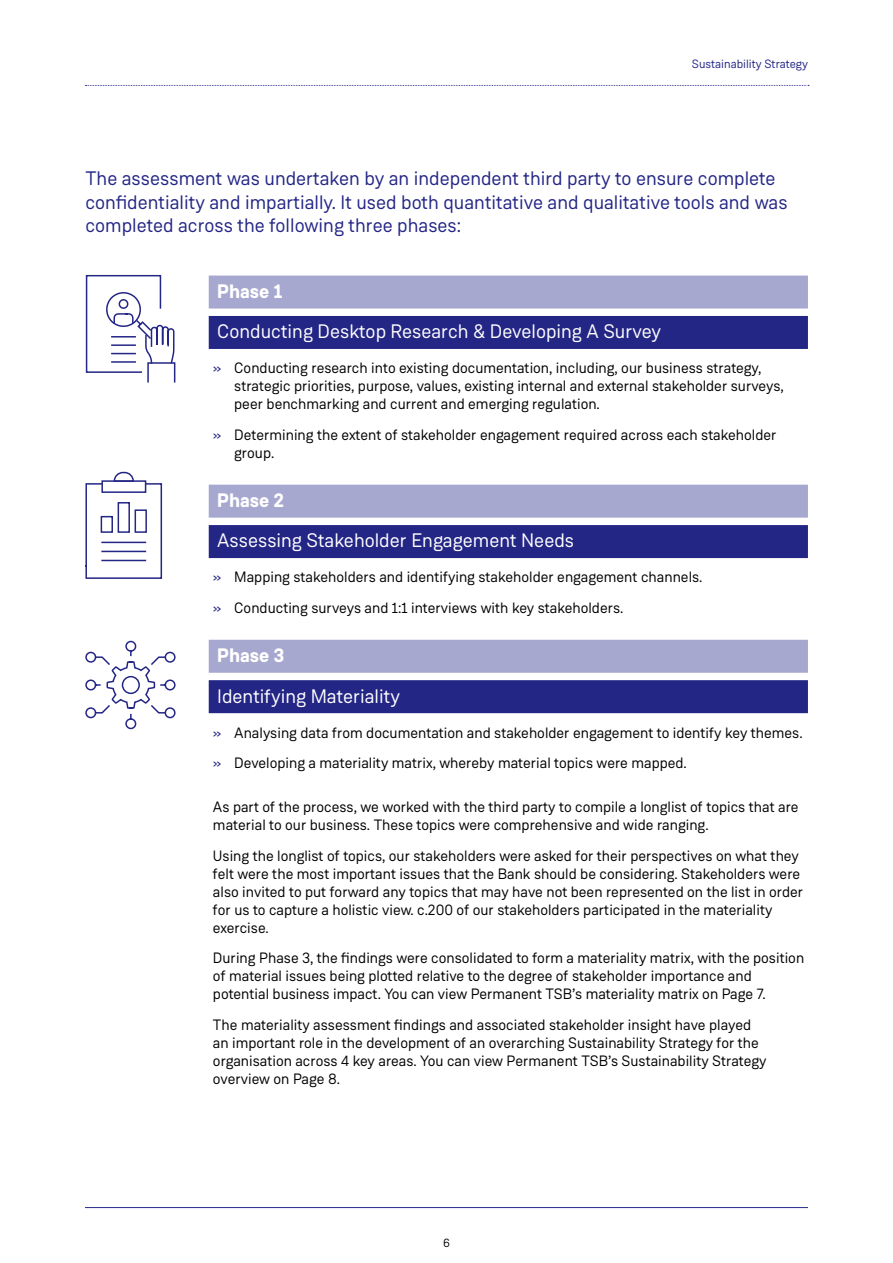
<style>
.page{position:relative;width:893px;height:1263px;background:#fff}
.page>*{position:absolute;margin:0;border:0;box-sizing:border-box;transform-origin:0 0}
.t1{font:19.5px/23.4px "Weissenhof Grotesk";color:#242686}
.t2{font:19.5px "Weissenhof Grotesk";color:#fff}
.t3{font:700 19.5px "Weissenhof Grotesk";color:#fff}
.t4{font:15px/18px "Weissenhof Grotesk";color:#000}
.t5{font:12px "Weissenhof Grotesk";color:#242686}
.t6{font:12px "Weissenhof Grotesk";color:#000}
.s1{color:#242686}
</style>
<div class="page">
<hr style="left:85px;top:1207px;width:723px;height:1px;background:#242686">
<svg style="left:85px;top:85px;width:724px;height:1px"></svg>
<div style="left:209px;top:276px;width:599px;height:33px;background:#a7a8cf"></div>
<div style="left:209px;top:316px;width:599px;height:33px;background:#242686"></div>
<div style="left:209px;top:485px;width:599px;height:33px;background:#a7a8cf"></div>
<div style="left:209px;top:525px;width:599px;height:33px;background:#242686"></div>
<div style="left:209px;top:640px;width:599px;height:33px;background:#a7a8cf"></div>
<div style="left:209px;top:680px;width:599px;height:33px;background:#242686"></div>
<svg style="left:85px;top:274px;width:91px;height:109px"></svg>
<svg style="left:85px;top:640px;width:91px;height:90px"></svg>
<svg style="left:85px;top:471px;width:78px;height:108px"></svg>
<p class="t5" style="left:692px;top:57px;width:117px">Sustainability Strategy</p>
<h1 class="t1" style="left:85px;top:167px;width:704px">The assessment was undertaken by an independent third party to ensure complete confidentiality and impartially. It used both quantitative and qualitative tools and was completed across the following three phases:</h1>
<h1 class="t3" style="left:217px;top:279px;width:67px">Phase 1</h1>
<h1 class="t2" style="left:217px;top:320px;width:445px">Conducting Desktop Research &amp; Developing A Survey</h1>
<p class="t4" style="left:234px;top:359px;width:551px;text-indent:-21px"><span class="s1">»</span> Conducting research into existing documentation, including, our business strategy, strategic priorities, purpose, values, existing internal and external stakeholder surveys, peer benchmarking and current and emerging regulation.</p>
<p class="t4" style="left:234px;top:426px;width:544px;text-indent:-21px"><span class="s1">»</span> Determining the extent of stakeholder engagement required across each stakeholder group.</p>
<h1 class="t3" style="left:217px;top:488px;width:68px">Phase 2</h1>
<h1 class="t2" style="left:217px;top:529px;width:358px">Assessing Stakeholder Engagement Needs</h1>
<p class="t4" style="left:213px;top:562px;width:491px;line-height:30.8px"><span class="s1">»</span> Mapping stakeholders and identifying stakeholder engagement channels. <span class="s1">»</span> Conducting surveys and 1:1 interviews with key stakeholders.</p>
<h1 class="t3" style="left:217px;top:643px;width:69px">Phase 3</h1>
<h1 class="t2" style="left:217px;top:684px;width:184px">Identifying Materiality</h1>
<p class="t4" style="left:213px;top:717px;width:591px;line-height:30.8px"><span class="s1">»</span> Analysing data from documentation and stakeholder engagement to identify key themes. <span class="s1">»</span> Developing a materiality matrix, whereby material topics were mapped.</p>
<p class="t4" style="left:213px;top:798px;width:587px">As part of the process, we worked with the third party to compile a longlist of topics that are material to our business. These topics were comprehensive and wide ranging.</p>
<p class="t4" style="left:213px;top:846px;width:592px">Using the longlist of topics, our stakeholders were asked for their perspectives on what they felt were the most important issues that the Bank should be considering. Stakeholders were also invited to put forward any topics that may have not been represented on the list in order for us to capture a holistic view. c.200 of our stakeholders participated in the materiality exercise.</p>
<p class="t4" style="left:213px;top:949px;width:593px">During Phase 3, the findings were consolidated to form a materiality matrix, with the position of material issues being plotted relative to the degree of stakeholder importance and potential business impact. You can view Permanent TSB’s materiality matrix on Page 7.</p>
<p class="t4" style="left:213px;top:1016px;width:555px">The materiality assessment findings and associated stakeholder insight have played an important role in the development of an overarching Sustainability Strategy for the organisation across 4 key areas. You can view Permanent TSB’s Sustainability Strategy overview on Page 8.</p>
<p class="t6" style="left:443px;top:1236px;width:8px">6</p>
</div>
